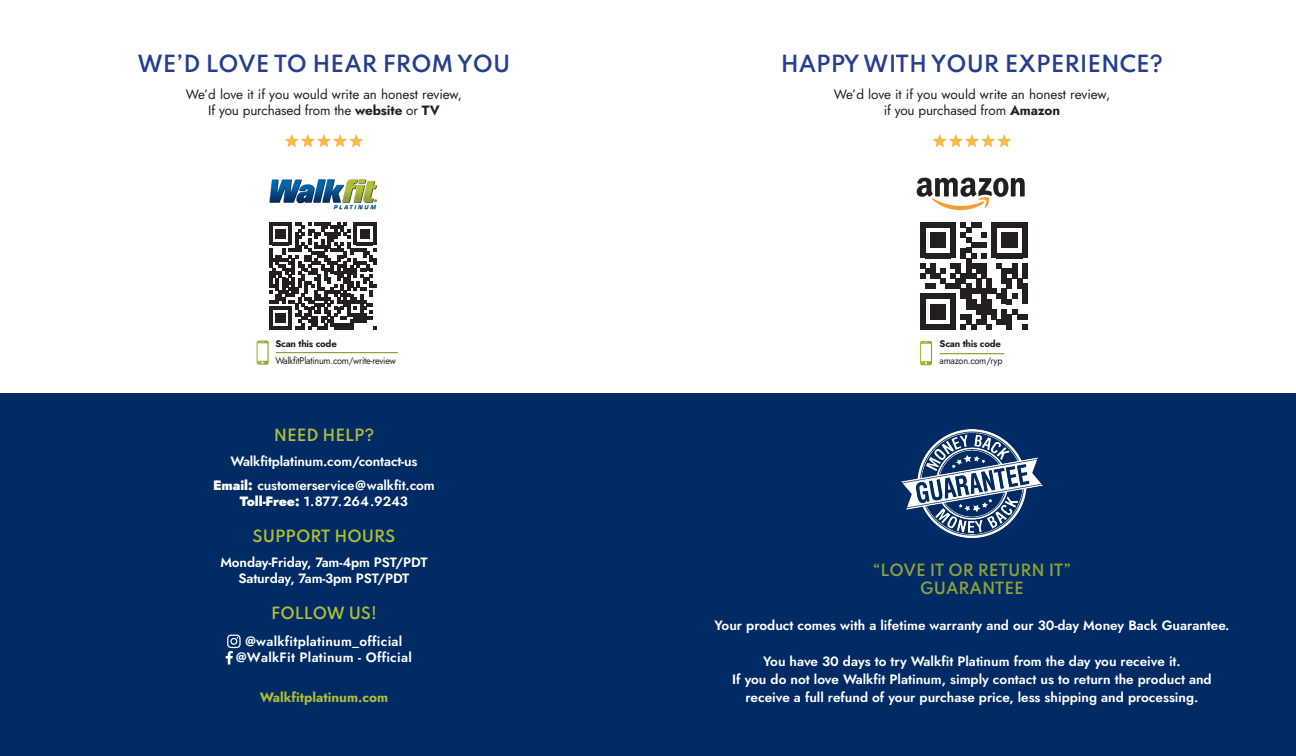
<style>
.page{position:relative;width:1296px;height:756px;background:#fff}
.page>*{position:absolute;margin:0;border:0;box-sizing:border-box;transform-origin:0 0}
.t1{font:100 21px "Spartan";color:#253f8e}
.t2{font:100 15px "Spartan";color:#b0be36}
.t3{font:100 15px "Spartan";color:#8fa13a}
.t4{font:600 13.5px/18px "Jost";color:#fff;text-align:center}
.t5{font:13.5px "Jost";letter-spacing:-.01em;color:#231f20}
.t6{font:600 13.5px "Jost";letter-spacing:.02em;color:#fff}
.t7{font:700 13.5px "Jost";color:#b0be36}
.t8{font:9.6px "Jost";letter-spacing:-.025em;color:#231f20;scale:.95 1}
.t9{font:700 9.6px "Jost";letter-spacing:-.025em;color:#231f20}
.s1{font-weight:700}
.s2{font-weight:900}
</style>
<div class="page">
<svg style="left:269px;top:222px;width:107px;height:108px"></svg>
<div style="left:0;top:393px;width:1296px;height:363px;background:#002b64"></div>
<svg style="left:226px;top:635px;width:15px;height:30px"></svg>
<svg style="left:285px;top:134px;width:78px;height:13px"></svg>
<svg style="left:933px;top:134px;width:78px;height:13px"></svg>
<svg style="left:256px;top:340px;width:13px;height:25px"></svg>
<svg style="left:920px;top:341px;width:12px;height:24px"></svg>
<hr style="left:276px;top:352px;width:121px;height:1px;background:#8fa13a">
<hr style="left:940px;top:353px;width:64px;height:1px;background:#8fa13a">
<svg style="left:917px;top:178px;width:108px;height:32px"></svg>
<svg style="left:920px;top:222px;width:107px;height:108px"></svg>
<img style="left:269px;top:179px;width:108px;height:30px">
<img style="left:902px;top:429px;width:140px;height:108px">
<p class="t1" style="left:138px;top:48px;width:374px">WE’D LOVE TO HEAR FROM YOU</p>
<p class="t5" style="left:186px;top:85px;width:278px">We’d love it if you would write an honest review,</p>
<p class="t5" style="left:208px;top:101px;width:233px">If you purchased from the <span class="s1">website</span> or <span class="s1">TV</span></p>
<p class="t1" style="left:781px;top:48px;width:384px">HAPPY WITH YOUR EXPERIENCE?</p>
<p class="t5" style="left:834px;top:85px;width:278px">We’d love it if you would write an honest review,</p>
<p class="t5" style="left:884px;top:101px;width:178px">if you purchased from <span class="s1">Amazon</span></p>
<p class="t9" style="left:275px;top:337px;width:63px">Scan this code</p>
<p class="t9" style="left:940px;top:337px;width:63px">Scan this code</p>
<p class="t8" style="left:275px;top:354px;width:128px">WalkfitPlatinum.com/write-review</p>
<p class="t8" style="left:940px;top:354px;width:68px">amazon.com/ryp</p>
<p class="t2" style="left:274px;top:424px;width:102px">NEED HELP?</p>
<p class="t4" style="left:230px;top:452px;width:189px">Walkfitplatinum.com/contact-us</p>
<p class="t4" style="left:213px;top:477px;width:223px"><span class="s2">Email:</span> customerservice@walkfit.com</p>
<p class="t4" style="left:240px;top:493px;width:170px"><span class="s2">Toll-Free:</span> 1.877.264.9243</p>
<p class="t2" style="left:253px;top:525px;width:144px">SUPPORT HOURS</p>
<p class="t4" style="left:220px;top:553px;width:209px">Monday-Friday, 7am-4pm PST/PDT</p>
<p class="t4" style="left:239px;top:569px;width:172px">Saturday, 7am-3pm PST/PDT</p>
<p class="t2" style="left:271px;top:602px;width:107px">FOLLOW US!</p>
<p class="t6" style="left:246px;top:632px;width:158px">@walkfitplatinum_official</p>
<p class="t6" style="left:236px;top:648px;width:177px">@WalkFit Platinum - Official</p>
<p class="t3" style="left:873px;top:558px;width:200px">“LOVE IT OR RETURN IT”</p>
<p class="t3" style="left:920px;top:576px;width:105px">GUARANTEE</p>
<p class="t4" style="left:714px;top:617px;width:517px">Your product comes with a lifetime warranty and our 30-day Money Back Guarantee.</p>
<p class="t4" style="left:732px;top:653px;width:481px">You have 30 days to try Walkfit Platinum from the day you receive it.<br>If you do not love Walkfit Platinum, simply contact us to return the product and</p>
<p class="t7" style="left:260px;top:688px;width:130px">Walkfitplatinum.com</p>
<p class="t4" style="left:746px;top:689px;width:454px">receive a full refund of your purchase price, less shipping and processing.</p>
</div>
